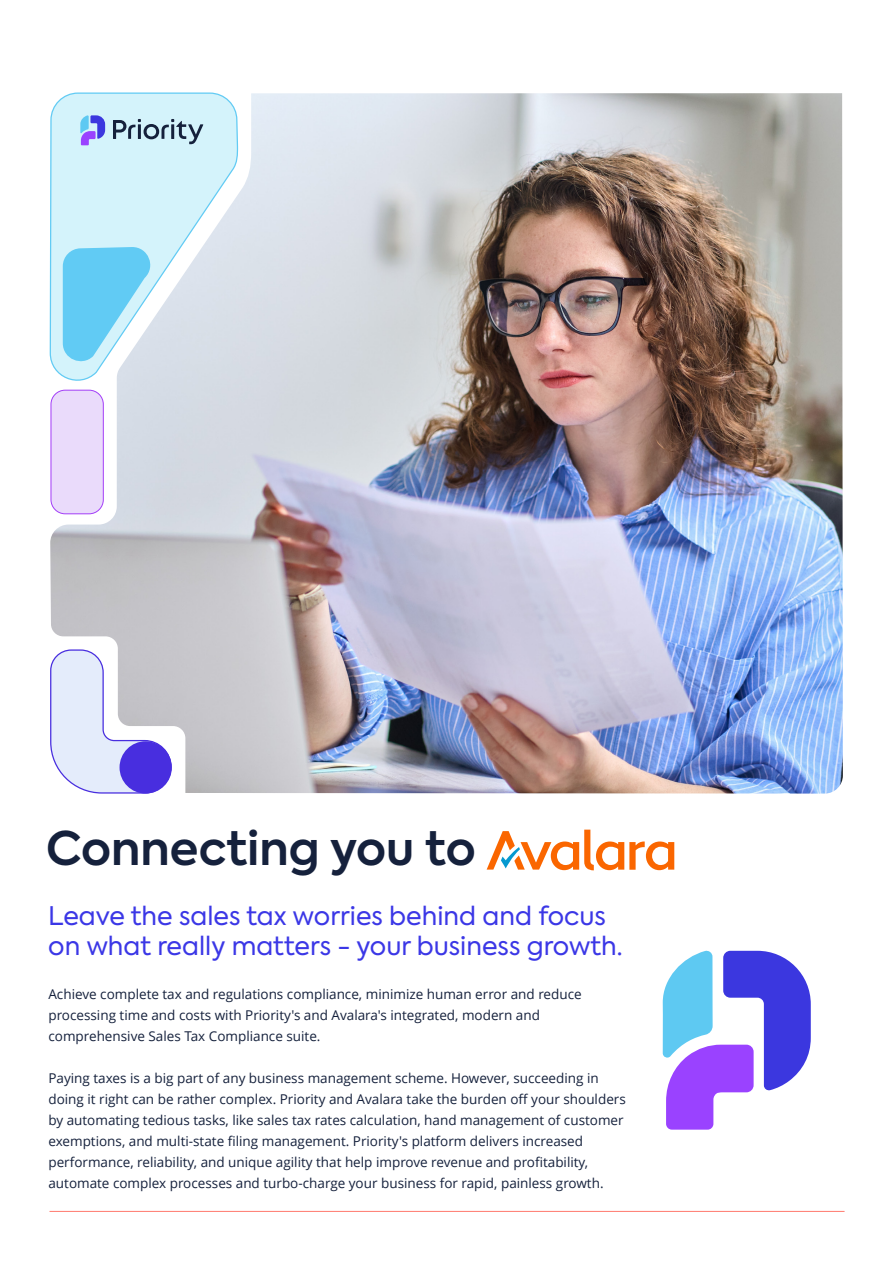
<style>
.page{position:relative;width:893px;height:1263px;background:#fff}
.page>*{position:absolute;margin:0;border:0;box-sizing:border-box;transform-origin:0 0}
.t1{font:600 46.05px "Axiforma";color:#15213c}
.t2{font:25.5px/30px "Axiforma";color:#3b37e6}
.t3{font:13.5px/21px "Open Sans";color:#15213c}
</style>
<div class="page">
<svg style="left:663px;top:950px;width:148px;height:179px"></svg>
<hr style="left:50px;top:1211px;width:794px;height:1px;background:#ff796d">
<svg style="left:487px;top:830px;width:187px;height:40px"></svg>
<img style="left:50px;top:93px;width:793px;height:701px">
<h1 class="t1" style="left:46px;top:817px;width:431px">Connecting you to</h1>
<h2 class="t2" style="left:48px;top:901px;width:576px">Leave the sales tax worries behind and focus on what really matters - your business growth.</h2>
<p class="t3" style="left:48px;top:983px;width:535px">Achieve complete tax and regulations compliance, minimize human error and reduce processing time and costs with Priority's and Avalara's integrated, modern and comprehensive Sales Tax Compliance suite.</p>
<p class="t3" style="left:48px;top:1067px;width:579px">Paying taxes is a big part of any business management scheme. However, succeeding in doing it right can be rather complex. Priority and Avalara take the burden off your shoulders by automating tedious tasks, like sales tax rates calculation, hand management of customer exemptions, and multi-state filing management. Priority's platform delivers increased performance, reliability, and unique agility that help improve revenue and profitability, automate complex processes and turbo-charge your business for rapid, painless growth.</p>
</div>
